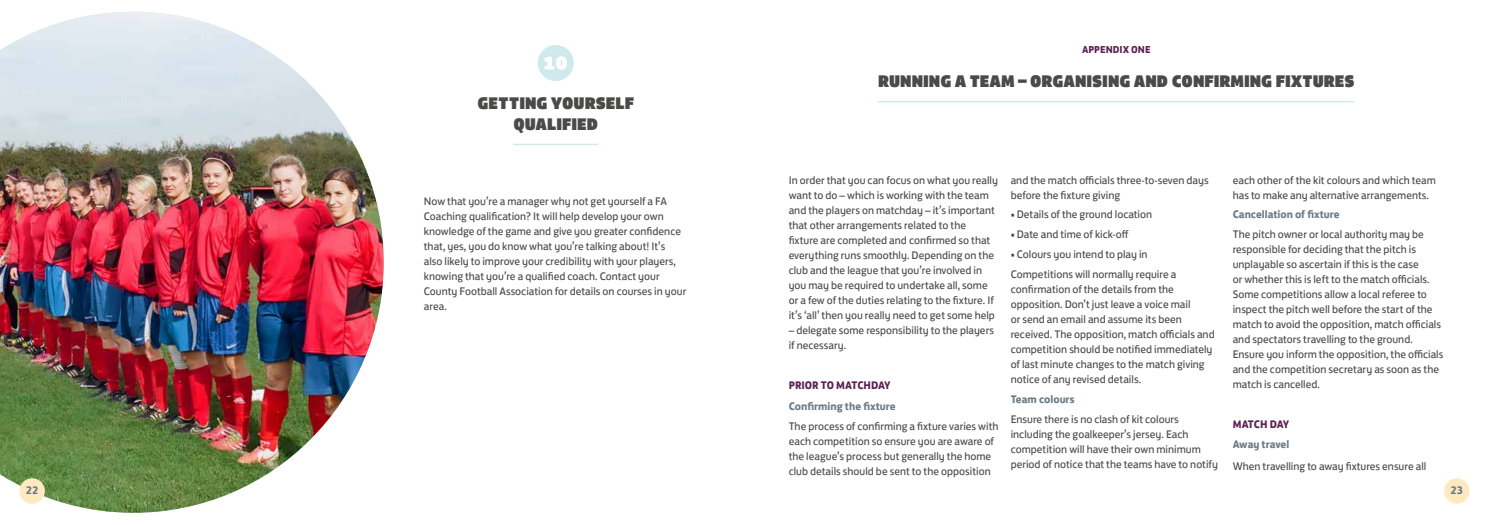
<style>
.page{position:relative;width:1489px;height:525px;background:#fff}
.page>*{position:absolute;margin:0;border:0;box-sizing:border-box;transform-origin:0 0}
.t1{font:17.25px/20.8px "FS Jack Poster";color:#4a4a49;text-align:center}
.t2{font:11.25px/15px "FS Jack";color:#4a4a49}
.t3{font:700 11.25px "FS Jack";color:#6b7c85}
.t4{font:700 11.25px "FS Jack";letter-spacing:-.01em;color:#5c2053}
.t5{font:700 10.38px "FS Jack";color:#5c2053}
</style>
<div class="page">
<hr style="left:878px;top:101px;width:476px;height:1px;background:#cfe9ec">
<hr style="left:513px;top:144px;width:85px;height:1px;background:#cfe9ec">
<div style="left:537px;top:45px;width:36px;height:36px;background:#cfe9ec;border-radius:50%"></div>
<svg style="left:544px;top:56px;width:23px;height:14px"></svg>
<img style="left:0;top:12px;width:384px;height:500px">
<div style="left:1443px;top:478px;width:26px;height:25px;background:#ffe9c0;border-radius:50%"></div>
<div style="left:19px;top:478px;width:26px;height:25px;background:#ffe9c0;border-radius:50%"></div>
<p class="t5" style="left:1081px;top:40px;width:70px">APPENDIX ONE</p>
<h1 class="t1" style="left:477px;top:92px;width:158px">GETTING YOURSELF<br>QUALIFIED</h1>
<p class="t2" style="left:424px;top:192px;width:264px">Now that you’re a manager why not get yourself a FA Coaching qualification? It will help develop your own knowledge of the game and give you greater confidence that, yes, you do know what you’re talking about! It’s also likely to improve your credibility with your players, knowing that you’re a qualified coach. Contact your County Football Association for details on courses in your area.</p>
<h1 class="t1" style="left:878px;top:70px;width:478px">RUNNING A TEAM – ORGANISING AND CONFIRMING FIXTURES</h1>
<p class="t2" style="left:788px;top:172px;width:211px">In order that you can focus on what you really want to do – which is working with the team and the players on matchday – it’s important that other arrangements related to the fixture are completed and confirmed so that everything runs smoothly. Depending on the club and the league that you’re involved in you may be required to undertake all, some or a few of the duties relating to the fixture. If it’s ‘all’ then you really need to get some help</p>
<p class="t2" style="left:788px;top:322px;width:207px">– delegate some responsibility to the players if necessary.</p>
<p class="t4" style="left:788px;top:376px;width:104px">PRIOR TO MATCHDAY</p>
<p class="t3" style="left:788px;top:396px;width:108px">Confirming the fixture</p>
<p class="t2" style="left:788px;top:417px;width:211px">The process of confirming a fixture varies with each competition so ensure you are aware of the league’s process but generally the home club details should be sent to the opposition</p>
<p class="t2" style="left:1010px;top:172px;width:199px">and the match officials three-to-seven days before the fixture giving</p>
<p class="t2" style="left:1010px;top:205px;width:143px">• Details of the ground location</p>
<p class="t2" style="left:1010px;top:225px;width:119px">• Date and time of kick-off</p>
<p class="t2" style="left:1010px;top:243px;width:167px;line-height:20.1px">• Colours you intend to play in<br>Competitions will normally require a</p>
<p class="t2" style="left:1010px;top:280px;width:205px">confirmation of the details from the opposition. Don’t just leave a voice mail<br>or send an email and assume its been received. The opposition, match officials and competition should be notified immediately of last minute changes to the match giving notice of any revised details.</p>
<p class="t3" style="left:1010px;top:389px;width:65px">Team colours</p>
<p class="t2" style="left:1010px;top:411px;width:209px">Ensure there is no clash of kit colours including the goalkeeper’s jersey. Each competition will have their own minimum period of notice that the teams have to notify</p>
<p class="t2" style="left:1232px;top:171px;width:205px">each other of the kit colours and which team has to make any alternative arrangements.</p>
<p class="t3" style="left:1232px;top:204px;width:108px">Cancellation of fixture</p>
<p class="t2" style="left:1232px;top:225px;width:212px">The pitch owner or local authority may be responsible for deciding that the pitch is unplayable so ascertain if this is the case<br>or whether this is left to the match officials.<br>Some competitions allow a local referee to inspect the pitch well before the start of the match to avoid the opposition, match officials and spectators travelling to the ground.<br>Ensure you inform the opposition, the officials and the competition secretary as soon as the match is cancelled.</p>
<p class="t4" style="left:1232px;top:414px;width:58px">MATCH DAY</p>
<p class="t3" style="left:1232px;top:434px;width:58px">Away travel</p>
<p class="t2" style="left:1232px;top:458px;width:195px">When travelling to away fixtures ensure all</p>
<p class="t3" style="left:26px;top:480px;width:14px">22</p>
<p class="t3" style="left:1450px;top:480px;width:14px">23</p>
</div>
